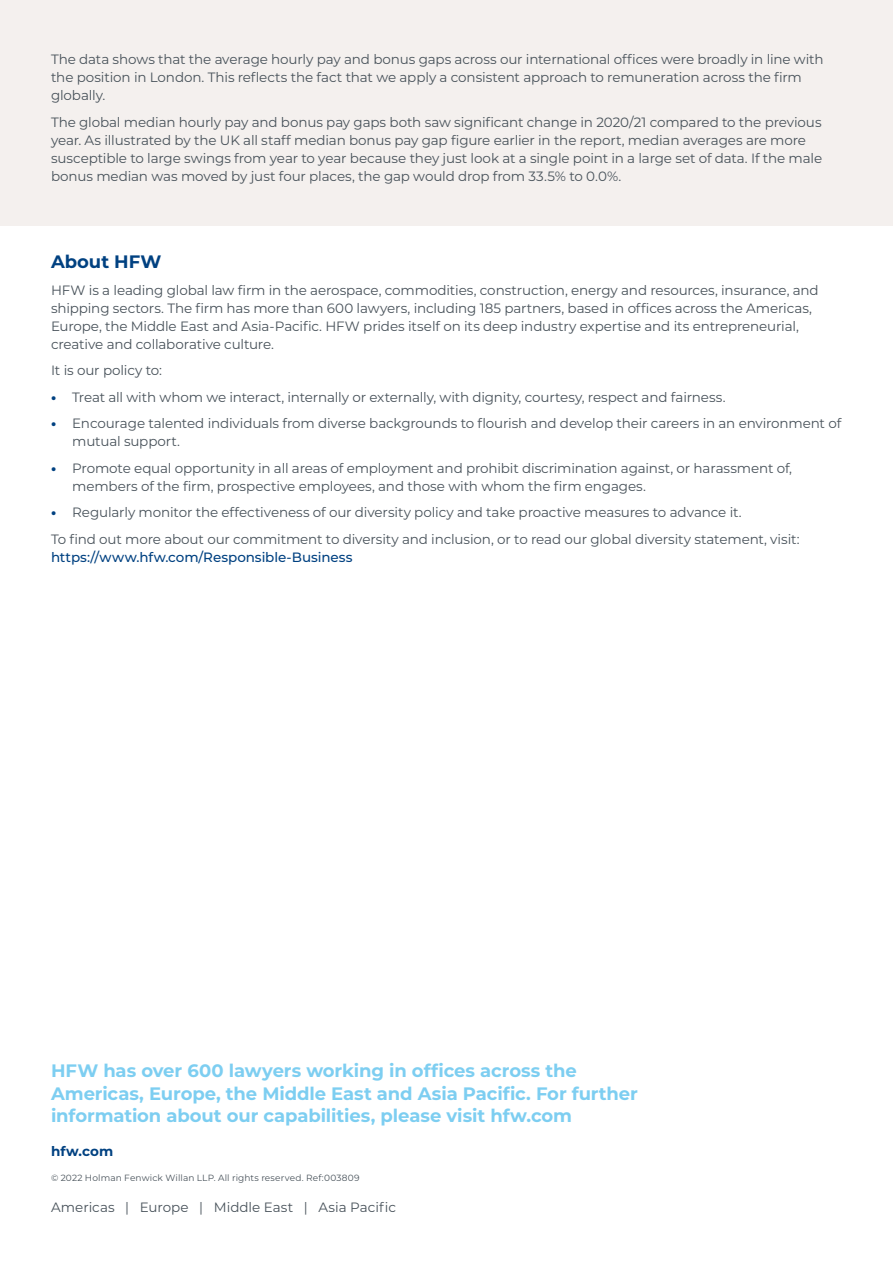
<style>
.page{position:relative;width:893px;height:1263px;background:#fff}
.page>*{position:absolute;margin:0;border:0;box-sizing:border-box;transform-origin:0 0}
.t1{font:700 18px/22.5px "Montserrat";letter-spacing:-.005em;color:#7dcef1}
.t2{font:700 18px "Montserrat";color:#004181}
.t3{font:13.5px/18px "Montserrat";letter-spacing:-.01em;color:#48525a}
.t4{font:500 13.5px "Montserrat";color:#004181}
.t5{font:700 13.5px "Montserrat";letter-spacing:.005em;color:#004181}
.t6{font:9px "Montserrat";letter-spacing:.015em;color:#48525a}
.s1{font-weight:800;color:#004181}
</style>
<div class="page">
<div style="left:0;top:0;width:893px;height:225px;background:#f4f0ee"></div>
<p class="t3" style="left:51px;top:50px;width:774px">The data shows that the average hourly pay and bonus gaps across our international offices were broadly in line with the position in London. This reflects the fact that we apply a consistent approach to remuneration across the firm globally.</p>
<p class="t3" style="left:51px;top:112px;width:773px">The global median hourly pay and bonus pay gaps both saw significant change in 2020/21 compared to the previous year. As illustrated by the UK all staff median bonus pay gap figure earlier in the report, median averages are more susceptible to large swings from year to year because they just look at a single point in a large set of data. If the male bonus median was moved by just four places, the gap would drop from 33.5% to 0.0%.</p>
<h1 class="t2" style="left:51px;top:249px;width:112px">About HFW</h1>
<p class="t3" style="left:51px;top:281px;width:769px">HFW is a leading global law firm in the aerospace, commodities, construction, energy and resources, insurance, and shipping sectors. The firm has more than 600 lawyers, including 185 partners, based in offices across the Americas, Europe, the Middle East and Asia-Pacific. HFW prides itself on its deep industry expertise and its entrepreneurial, creative and collaborative culture.</p>
<p class="t3" style="left:51px;top:361px;width:112px">It is our policy to:</p>
<p class="t3" style="left:51px;top:388px;width:676px"><span class="s1">•</span> Treat all with whom we interact, internally or externally, with dignity, courtesy, respect and fairness.</p>
<p class="t3" style="left:72px;top:414px;width:770px;text-indent:-21px"><span class="s1">•</span> Encourage talented individuals from diverse backgrounds to flourish and develop their careers in an environment of mutual support.</p>
<p class="t3" style="left:72px;top:459px;width:721px;text-indent:-21px"><span class="s1">•</span> Promote equal opportunity in all areas of employment and prohibit discrimination against, or harassment of, members of the firm, prospective employees, and those with whom the firm engages.</p>
<p class="t3" style="left:51px;top:499px;width:750px;line-height:26.5px"><span class="s1">•</span> Regularly monitor the effectiveness of our diversity policy and take proactive measures to advance it.<br>To find out more about our commitment to diversity and inclusion, or to read our global diversity statement, visit:</p>
<p class="t4" style="left:51px;top:548px;width:303px">https://www.hfw.com/Responsible-Business</p>
<h1 class="t1" style="left:51px;top:1058px;width:588px">HFW has over 600 lawyers working in offices across the<br>Americas, Europe, the Middle East and Asia Pacific. For further information about our capabilities, please visit hfw.com</h1>
<p class="t5" style="left:51px;top:1142px;width:64px">hfw.com</p>
<p class="t6" style="left:51px;top:1172px;width:310px">© 2022 Holman Fenwick Willan LLP. All rights reserved. Ref:003809</p>
<p class="t3" style="left:51px;top:1198px;width:347px">Americas | Europe | Middle East | Asia Pacific</p>
</div>
